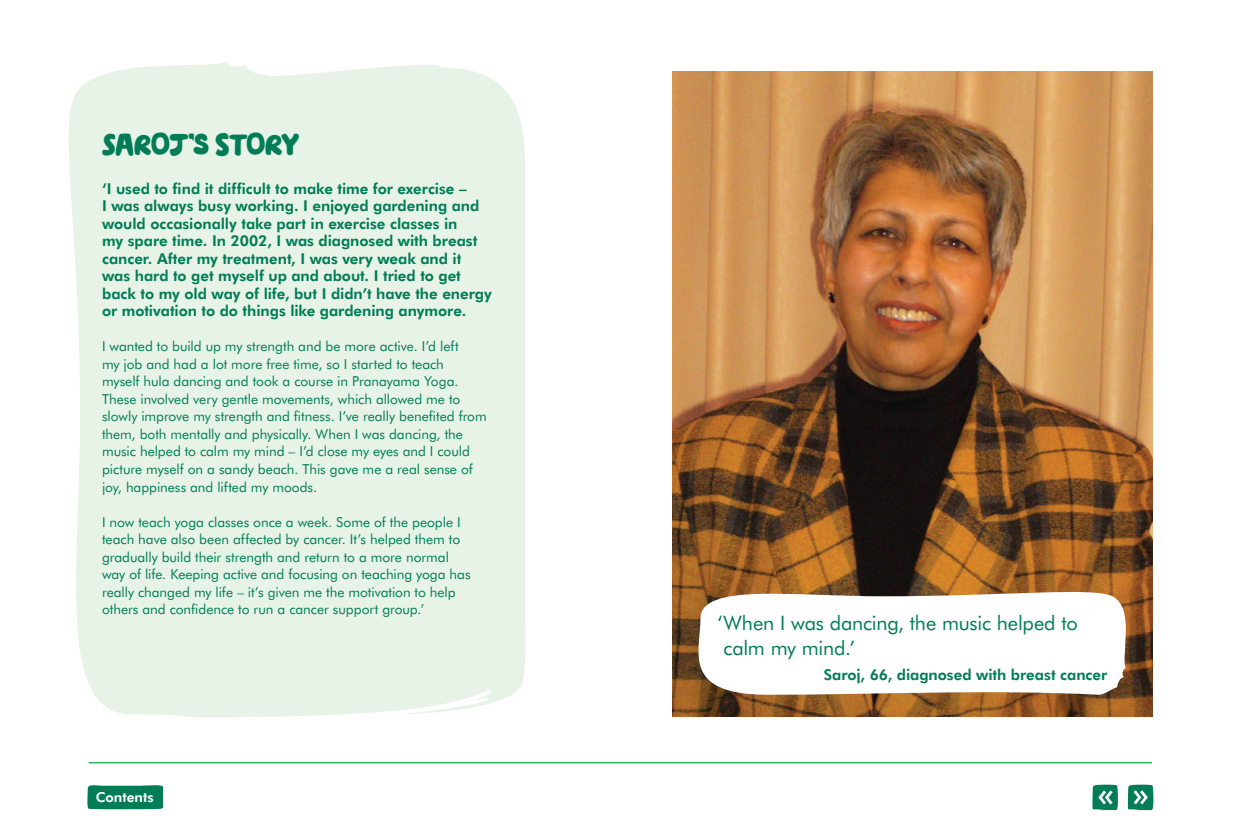
<style>
.page{position:relative;width:1241px;height:833px;background:#fff}
.page>*{position:absolute;margin:0;border:0;box-sizing:border-box;transform-origin:0 0}
.t1{font:30px "Macmillan Headline";letter-spacing:-.02em;color:#007d57}
.t2{font:20px/25px "Futura BT";letter-spacing:-.01em;color:#007d57}
.t3{font:800 15px/17.5px "Futura BT";letter-spacing:-.005em;color:#007d57}
.t4{font:13.75px/17.5px "Futura BT";color:#007d57}
.t5{font:800 13.75px "Futura BT";color:#fff}
</style>
<div class="page">
<svg style="left:1127px;top:784px;width:26px;height:26px"></svg>
<svg style="left:1092px;top:784px;width:25px;height:26px"></svg>
<div style="left:87px;top:785px;width:76px;height:24px;background:#007d57"></div>
<hr style="left:89px;top:762px;width:1062px;height:1px;background:#0ca84b">
<img style="left:672px;top:71px;width:480px;height:645px">
<div style="left:69px;top:62px;width:457px;height:655px;background:#e7f3e7"></div>
<svg style="left:680px;top:582px;width:455px;height:112px"></svg>
<h1 class="t1" style="left:102px;top:117px;width:199px">SAROJ’S STORY</h1>
<p class="t3" style="left:102px;top:180px;width:391px">‘I used to find it difficult to make time for exercise –<br>I was always busy working. I enjoyed gardening and would occasionally take part in exercise classes in<br>my spare time. In 2002, I was diagnosed with breast cancer. After my treatment, I was very weak and it was hard to get myself up and about. I tried to get back to my old way of life, but I didn’t have the energy or motivation to do things like gardening anymore.</p>
<p class="t4" style="left:102px;top:338px;width:386px">I wanted to build up my strength and be more active. I’d left<br>my job and had a lot more free time, so I started to teach<br>myself hula dancing and took a course in Pranayama Yoga.<br>These involved very gentle movements, which allowed me to slowly improve my strength and fitness. I’ve really benefited from them, both mentally and physically. When I was dancing, the music helped to calm my mind – I’d close my eyes and I could picture myself on a sandy beach. This gave me a real sense of joy, happiness and lifted my moods.</p>
<p class="t4" style="left:102px;top:513px;width:370px">I now teach yoga classes once a week. Some of the people I teach have also been affected by cancer. It’s helped them to gradually build their strength and return to a more normal way of life. Keeping active and focusing on teaching yoga has really changed my life – it’s given me the motivation to help others and confidence to run a cancer support group.’</p>
<p class="t5" style="left:96px;top:788px;width:59px">Contents</p>
<h2 class="t2" style="left:723px;top:610px;width:356px;text-indent:-6px">‘When I was dancing, the music helped to calm my mind.’</h2>
<p class="t3" style="left:823px;top:665px;width:285px">Saroj, 66, diagnosed with breast cancer</p>
</div>
